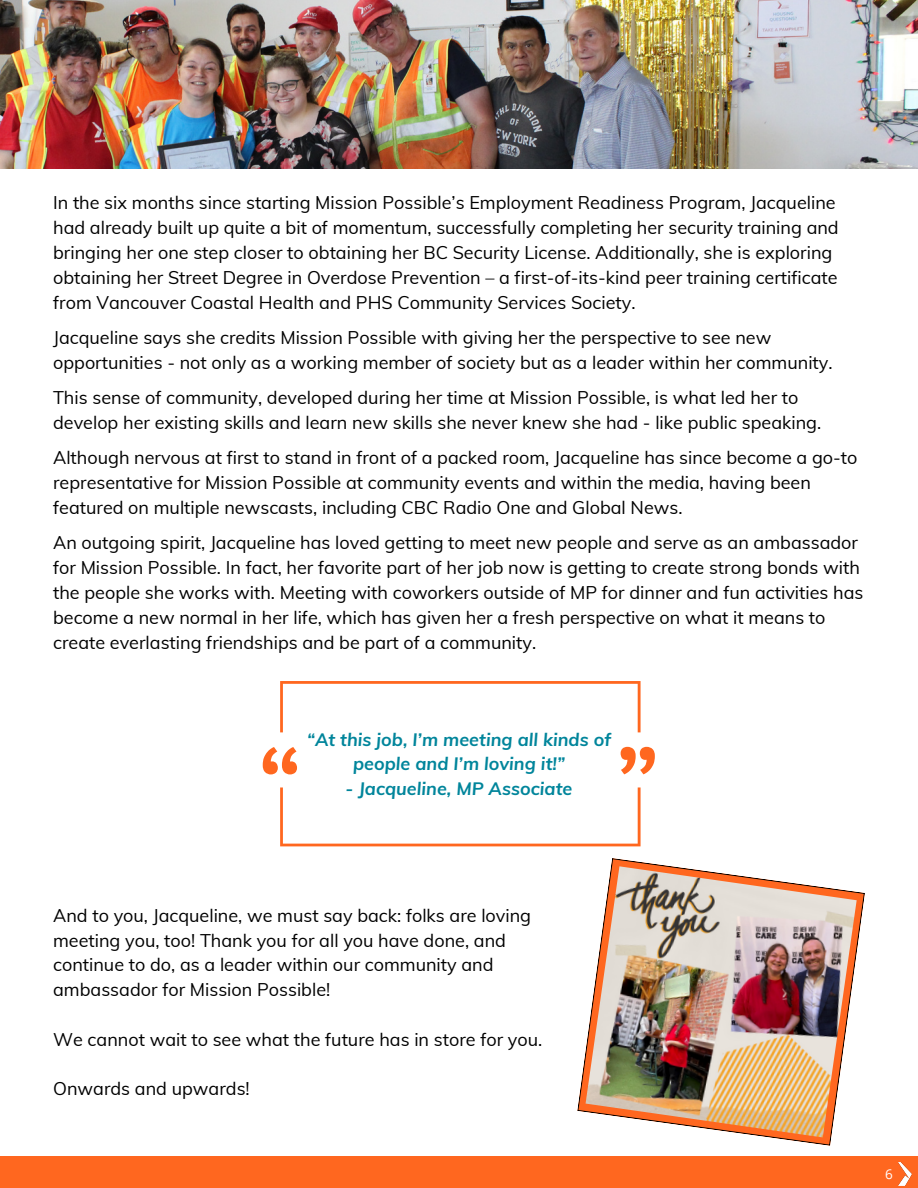
<style>
.page{position:relative;width:918px;height:1188px;background:#fff}
.page>*{position:absolute;margin:0;border:0;box-sizing:border-box;transform-origin:0 0}
.t1{font:18px/25px "Muli";color:#000}
.t2{font:italic 700 18px/24.8px "Muli";color:#00859b;text-align:center}
.t3{font:13.5px "Open Sans";color:#fff}
</style>
<div class="page">
<img style="left:0;top:0;width:918px;height:169px">
<svg style="left:280px;top:787px;width:361px;height:59px"></svg>
<svg style="left:280px;top:681px;width:361px;height:51px"></svg>
<svg style="left:263px;top:747px;width:34px;height:27px"></svg>
<svg style="left:621px;top:747px;width:34px;height:27px"></svg>
<svg style="left:577px;top:858px;width:288px;height:288px"></svg>
<img style="left:586px;top:866px;width:271px;height:271px">
<div style="left:0;top:1156px;width:918px;height:32px;background:#ff671f"></div>
<img style="left:898px;top:1163px;width:14px;height:22px">
<p class="t1" style="left:53px;top:190px;width:787px">In the six months since starting Mission Possible’s Employment Readiness Program, Jacqueline had already built up quite a bit of momentum, successfully completing her security training and bringing her one step closer to obtaining her BC Security License. Additionally, she is exploring obtaining her Street Degree in Overdose Prevention – a first-of-its-kind peer training certificate from Vancouver Coastal Health and PHS Community Services Society.</p>
<p class="t1" style="left:53px;top:325px;width:781px">Jacqueline says she credits Mission Possible with giving her the perspective to see new opportunities - not only as a working member of society but as a leader within her community.</p>
<p class="t1" style="left:53px;top:385px;width:770px">This sense of community, developed during her time at Mission Possible, is what led her to develop her existing skills and learn new skills she never knew she had - like public speaking.</p>
<p class="t1" style="left:53px;top:445px;width:806px">Although nervous at first to stand in front of a packed room, Jacqueline has since become a go-to representative for Mission Possible at community events and within the media, having been featured on multiple newscasts, including CBC Radio One and Global News.</p>
<p class="t1" style="left:53px;top:530px;width:812px">An outgoing spirit, Jacqueline has loved getting to meet new people and serve as an ambassador for Mission Possible. In fact, her favorite part of her job now is getting to create strong bonds with the people she works with. Meeting with coworkers outside of MP for dinner and fun activities has become a new normal in her life, which has given her a fresh perspective on what it means to create everlasting friendships and be part of a community.</p>
<p class="t2" style="left:307px;top:726px;width:305px">“At this job, I’m meeting all kinds of people and I’m loving it!”</p>
<p class="t2" style="left:346px;top:776px;width:228px">- Jacqueline, MP Associate</p>
<p class="t1" style="left:53px;top:903px;width:480px">And to you, Jacqueline, we must say back: folks are loving meeting you, too! Thank you for all you have done, and continue to do, as a leader within our community and ambassador for Mission Possible!</p>
<p class="t1" style="left:53px;top:1026px;width:491px">We cannot wait to see what the future has in store for you.</p>
<p class="t1" style="left:53px;top:1076px;width:198px">Onwards and upwards!</p>
<p class="t3" style="left:885px;top:1165px;width:9px">6</p>
</div>
